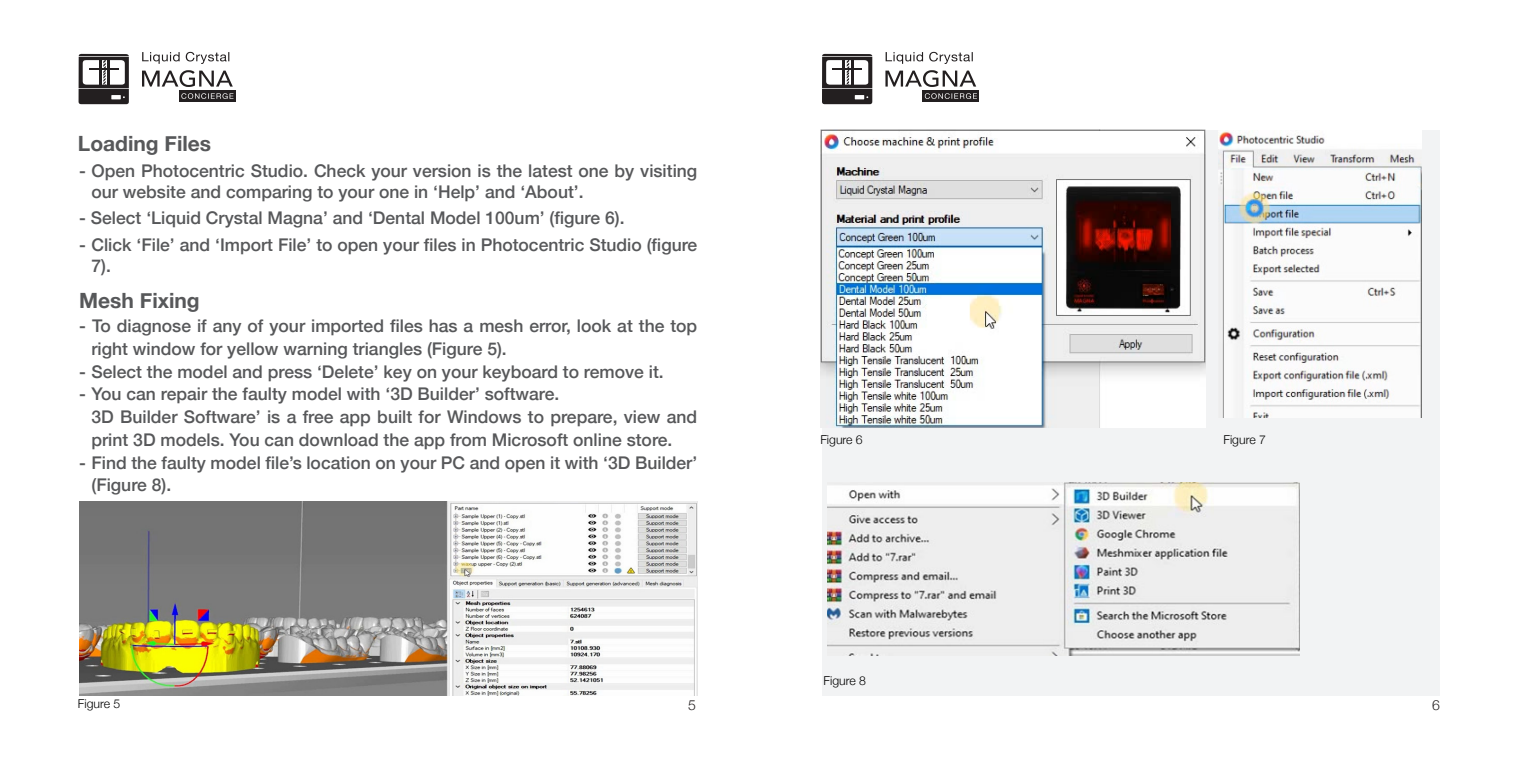
<style>
.page{position:relative;width:1518px;height:774px;background:#fff}
.page>*{position:absolute;margin:0;border:0;box-sizing:border-box;transform-origin:0 0}
.t1{font:700 21px "Helvetica Neue";color:#57585a}
.t2{font:500 17.5px/22.8px "Helvetica Neue";color:#57585a}
.t3{font:300 14px "Helvetica Neue";color:#231f20}
.t4{font:300 12.25px "Helvetica Neue";color:#000}
</style>
<div class="page">
<div style="left:179px;top:90px;width:57px;height:12px;background:#231f20"></div>
<svg style="left:142px;top:70px;width:91px;height:17px"></svg>
<svg style="left:142px;top:52px;width:87px;height:12px"></svg>
<svg style="left:181px;top:93px;width:52px;height:6px"></svg>
<svg style="left:79px;top:54px;width:50px;height:50px"></svg>
<div style="left:922px;top:90px;width:57px;height:12px;background:#231f20"></div>
<svg style="left:885px;top:70px;width:91px;height:17px"></svg>
<svg style="left:886px;top:52px;width:87px;height:12px"></svg>
<svg style="left:925px;top:93px;width:52px;height:6px"></svg>
<svg style="left:822px;top:54px;width:50px;height:50px"></svg>
<div style="left:823px;top:130px;width:617px;height:566px;background:#f2f3f4"></div>
<img style="left:820px;top:130px;width:385px;height:298px">
<img style="left:1218px;top:130px;width:204px;height:287px">
<img style="left:79px;top:502px;width:618px;height:193px">
<img style="left:827px;top:482px;width:473px;height:174px">
<p class="t1" style="left:78px;top:127px;width:135px">Loading Files</p>
<p class="t2" style="left:91px;top:159px;width:607px;line-height:21px;text-indent:-12px">- Open Photocentric Studio. Check your version is the latest one by visiting our website and comparing to your one in ‘Help’ and ‘About’.</p>
<p class="t2" style="left:79px;top:205px;width:547px">- Select ‘Liquid Crystal Magna’ and ‘Dental Model 100um’ (figure 6).</p>
<p class="t2" style="left:91px;top:232px;width:607px;line-height:21px;text-indent:-12px">- Click ‘File’ and ‘Import File’ to open your files in Photocentric Studio (figure<br>7).</p>
<p class="t1" style="left:79px;top:284px;width:122px">Mesh Fixing</p>
<p class="t2" style="left:91px;top:313px;width:607px;text-indent:-12px">- To diagnose if any of your imported files has a mesh error, look at the top right window for yellow warning triangles (Figure 5).</p>
<p class="t2" style="left:79px;top:358px;width:586px">- Select the model and press ‘Delete’ key on your keyboard to remove it.</p>
<p class="t2" style="left:79px;top:381px;width:482px">- You can repair the faulty model with ‘3D Builder’ software.</p>
<p class="t2" style="left:91px;top:404px;width:607px">3D Builder Software’ is a free app built for Windows to prepare, view and print 3D models. You can download the app from Microsoft online store.</p>
<p class="t2" style="left:91px;top:449px;width:607px;text-indent:-12px">- Find the faulty model file’s location on your PC and open it with ‘3D Builder’ (Figure 8).</p>
<p class="t4" style="left:820px;top:430px;width:44px">Figure 6</p>
<p class="t4" style="left:1223px;top:430px;width:44px">Figure 7</p>
<p class="t4" style="left:823px;top:670px;width:44px">Figure 8</p>
<p class="t4" style="left:78px;top:694px;width:44px">Figure 5</p>
<p class="t3" style="left:688px;top:693px;width:9px">5</p>
<p class="t3" style="left:1432px;top:693px;width:9px">6</p>
</div>
